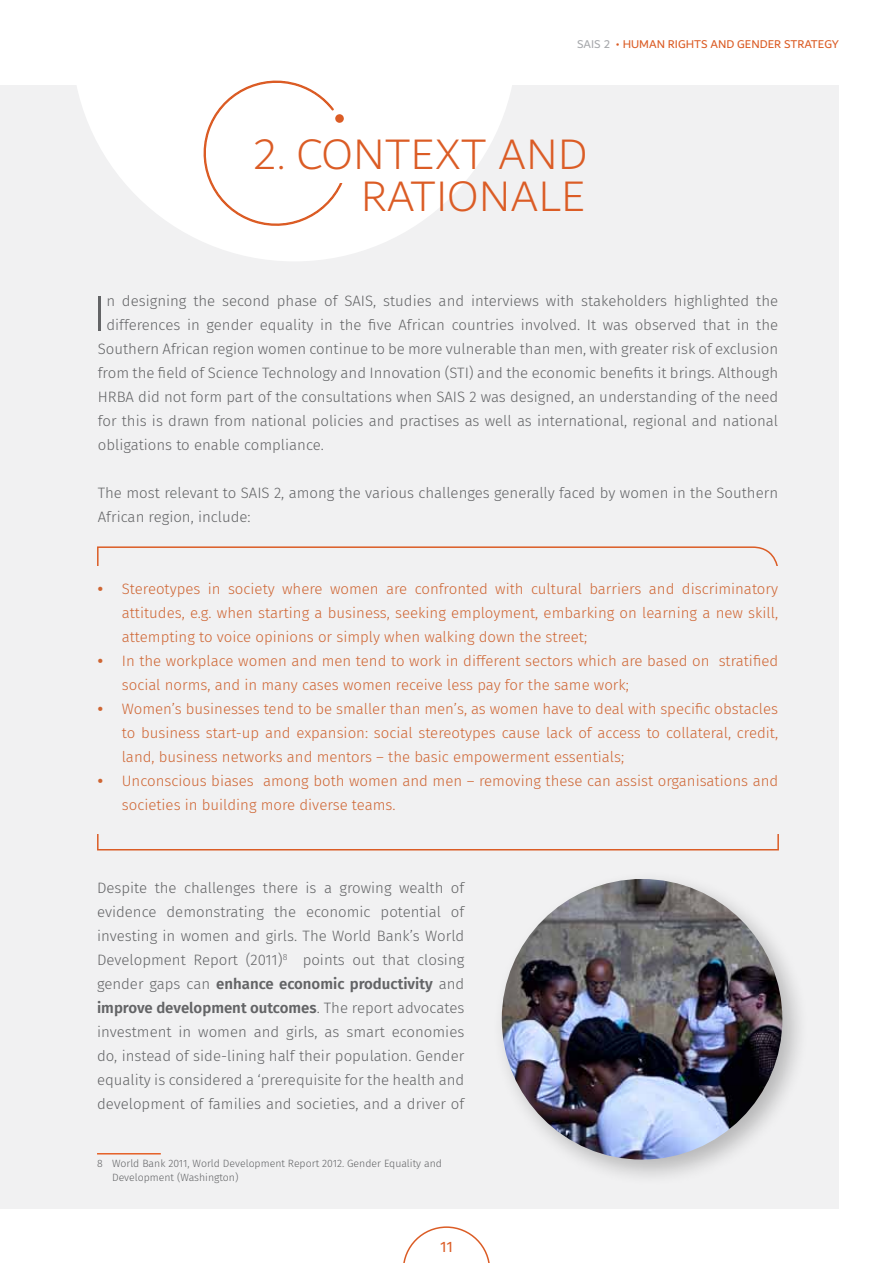
<style>
.page{position:relative;width:893px;height:1263px;background:#fff}
.page>*{position:absolute;margin:0;border:0;box-sizing:border-box;transform-origin:0 0}
.t1{font:300 50.1px "Fira Sans";color:#636466}
.t2{font:300 45.45px/42px "Dubai";color:#db5c25;text-align:right}
.t3{font:300 15px/24px "Fira Sans";color:#636466}
.t4{font:300 15px/24px "Fira Sans";color:#cf6634;text-align:justify}
.t5{font:15px "Fira Sans";color:#db5c25}
.t6{font:12px "Dubai";color:#db5c25}
.t7{font:300 10.5px/13.5px "Fira Sans";color:#636466}
.s1{color:#a7a9ac}
.s2{font-weight:700}
.s3{font-weight:600}
</style>
<div class="page">
<div style="left:0;top:85px;width:839px;height:1124px;background:#f1f1f2"></div>
<svg style="left:97px;top:546px;width:682px;height:305px"></svg>
<div style="left:85px;top:566px;width:702px;height:267px;background:#f1f1f2"></div>
<svg style="left:77px;top:85px;width:435px;height:176px;fill:#fff"></svg>
<div style="left:195px;top:80px;width:156px;height:155px;background:#fff"></div>
<div style="left:330px;top:125px;width:38px;height:58px;background:#fff"></div>
<hr style="left:97px;top:1153px;width:64px;height:1px;background:#e56027">
<div style="left:492px;top:869px;width:318px;height:318px;background:#000;opacity:.24"></div>
<img style="left:502px;top:879px;width:280px;height:280px;border-radius:140px">
<svg style="left:403px;top:1226px;width:87px;height:37px"></svg>
<p class="t6" style="left:577px;top:37px;width:263px"><span class="s1">SAIS 2</span> • HUMAN RIGHTS AND GENDER STRATEGY</p>
<h2 class="t2" style="left:253px;top:134px;width:329px">2. CONTEXT AND<br>RATIONALE</h2>
<h1 class="t1" style="left:92px;top:277px;width:16px">I</h1>
<p class="t3" style="left:106px;top:289px;width:673px">n designing the second phase of SAIS, studies and interviews with stakeholders highlighted the</p>
<p class="t3" style="left:106px;top:313px;width:673px">differences in gender equality in the five African countries involved. It was observed that in the</p>
<p class="t3" style="left:98px;top:337px;width:682px">Southern African region women continue to be more vulnerable than men, with greater risk of exclusion</p>
<p class="t3" style="left:98px;top:361px;width:682px">from the field of Science Technology and Innovation (STI) and the economic benefits it brings. Although</p>
<p class="t3" style="left:98px;top:385px;width:682px">HRBA did not form part of the consultations when SAIS 2 was designed, an understanding of the need</p>
<p class="t3" style="left:98px;top:409px;width:682px">for this is drawn from national policies and practises as well as international, regional and national</p>
<p class="t3" style="left:98px;top:433px;width:227px">obligations to enable compliance.</p>
<p class="t3" style="left:98px;top:481px;width:682px">The most relevant to SAIS 2, among the various challenges generally faced by women in the Southern<br>African region, include:</p>
<p class="t4" style="left:122px;top:577px;width:658px;text-indent:-24px"><span class="s2">•</span> Stereotypes in society where women are confronted with cultural barriers and discriminatory attitudes, e.g. when starting a business, seeking employment, embarking on learning a new skill, attempting to voice opinions or simply when walking down the street;</p>
<p class="t4" style="left:122px;top:649px;width:658px;text-indent:-24px"><span class="s2">•</span> In the workplace women and men tend to work in different sectors which are based on stratified social norms, and in many cases women receive less pay for the same work;</p>
<p class="t4" style="left:122px;top:697px;width:658px;text-indent:-24px"><span class="s2">•</span> Women’s businesses tend to be smaller than men’s, as women have to deal with specific obstacles to business start-up and expansion: social stereotypes cause lack of access to collateral, credit, land, business networks and mentors – the basic empowerment essentials;</p>
<p class="t4" style="left:122px;top:769px;width:658px;text-indent:-24px"><span class="s2">•</span> Unconscious biases among both women and men – removing these can assist organisations and societies in building more diverse teams.</p>
<p class="t3" style="left:97px;top:876px;width:369px;text-align:justify">Despite the challenges there is a growing wealth of evidence demonstrating the economic potential of investing in women and girls. The World Bank’s World Development Report (2011)<sup>8</sup> points out that closing gender gaps can <span class="s3">enhance economic productivity</span> and <span class="s3">improve development outcomes</span>. The report advocates investment in women and girls, as smart economies do, instead of side-lining half their population. Gender equality is considered a ‘prerequisite for the health and development of families and societies, and a driver of</p>
<p class="t7" style="left:112px;top:1157px;width:331px;text-indent:-15px">8 World Bank 2011, World Development Report 2012. Gender Equality and<br>Development (Washington)</p>
<p class="t5" style="left:440px;top:1235px;width:14px">11</p>
</div>
